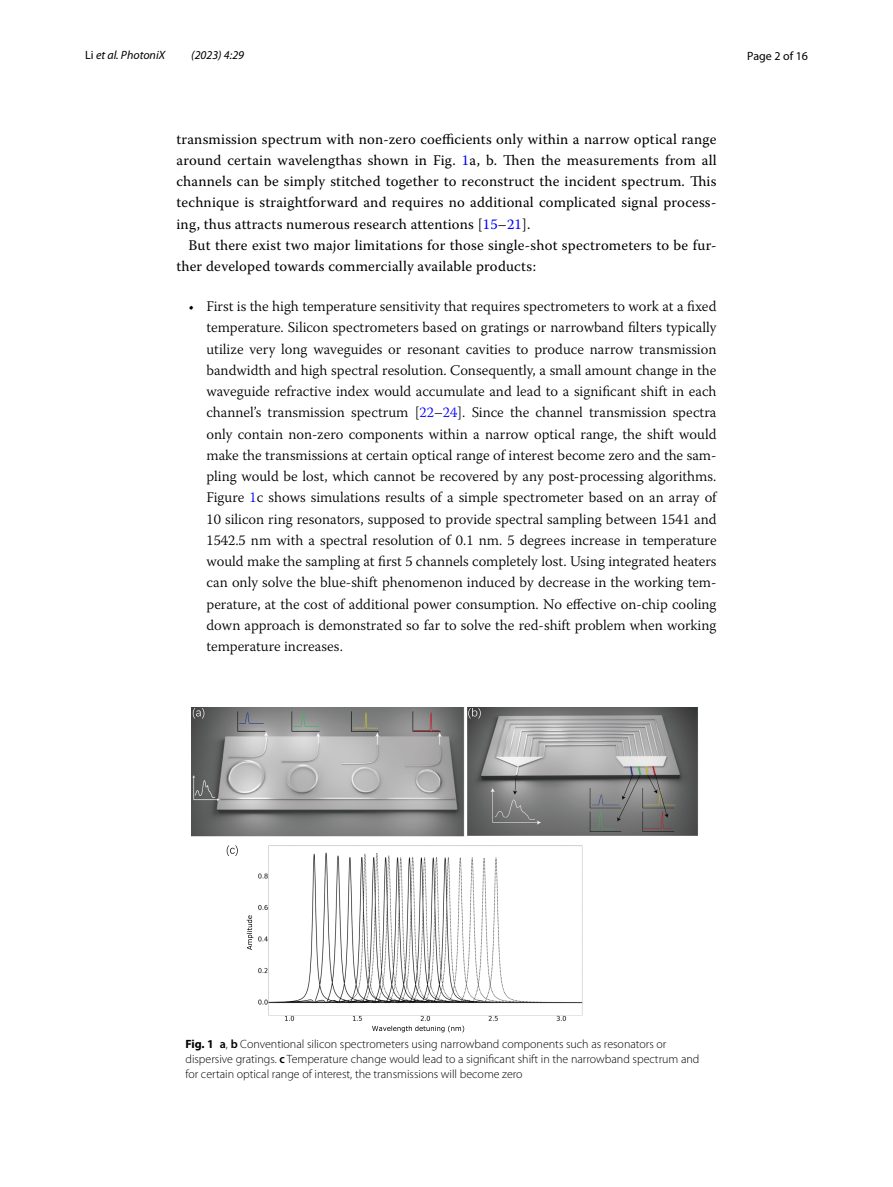
<style>
.page{position:relative;width:893px;height:1187px;background:#fff}
.page>*{position:absolute;margin:0;border:0;box-sizing:border-box;transform-origin:0 0}
.t1{font:300 14.7px/21.3px "Warnock Pro";color:#000;text-align:justify}
.t2{font:14.7px/21.3px "Warnock Pro";letter-spacing:.015em;color:#000;text-align:justify}
.t3{font:300 12px/15px "Myriad Pro";color:#000}
.t4{font:italic 12px "Myriad Pro";color:#000}
.t5{font:12px "Myriad Pro";color:#000}
.s1{font-style:normal}
.s2{color:#00f}
.s3{font-weight:700}
.s4{font-weight:600}
</style>
<div class="page">
<img style="left:191px;top:707px;width:507px;height:314px">
<svg style="left:193px;top:708px;width:11px;height:10px"></svg>
<svg style="left:468px;top:708px;width:13px;height:10px"></svg>
<svg style="left:227px;top:845px;width:11px;height:11px"></svg>
<svg style="left:372px;top:1025px;width:92px;height:7px"></svg>
<svg style="left:247px;top:915px;width:6px;height:34px"></svg>
<p class="t4" style="left:85px;top:48px;width:82px"><span class="s1">Li</span> et al. PhotoniX</p>
<p class="t4" style="left:191px;top:48px;width:54px">(2023) 4:29</p>
<p class="t5" style="left:747px;top:48px;width:62px">Page 2 of 16</p>
<p class="t2" style="left:176px;top:128px;width:542px">transmission spectrum with non-zero coefficients only within a narrow optical range around certain wavelengthas shown in Fig. <span class="s2">1</span>a, b. Then the measurements from all channels can be simply stitched together to reconstruct the incident spectrum. This technique is straightforward and requires no additional complicated signal process&shy;ing, thus attracts numerous research attentions [<span class="s2">15</span>–<span class="s2">21</span>].</p>
<p class="t2" style="left:176px;top:234px;width:542px;text-indent:12px">But there exist two major limitations for those single-shot spectrometers to be fur&shy;ther developed towards commercially available products:</p>
<p class="t1" style="left:206px;top:295px;width:512px;text-indent:-18px">• First is the high temperature sensitivity that requires spectrometers to work at a fixed temperature. Silicon spectrometers based on gratings or narrowband filters typically utilize very long waveguides or resonant cavities to produce narrow transmission bandwidth and high spectral resolution. Consequently, a small amount change in the waveguide refractive index would accumulate and lead to a significant shift in each channel’s transmission spectrum [<span class="s2">22</span>–<span class="s2">24</span>]. Since the channel transmission spectra only contain non-zero components within a narrow optical range, the shift would make the transmissions at certain optical range of interest become zero and the sam&shy;pling would be lost, which cannot be recovered by any post-processing algorithms.<br>Figure <span class="s2">1</span>c shows simulations results of a simple spectrometer based on an array of 10 silicon ring resonators, supposed to provide spectral sampling between 1541 and 1542.5 nm with a spectral resolution of 0.1 nm. 5 degrees increase in temperature would make the sampling at first 5 channels completely lost. Using integrated heaters can only solve the blue-shift phenomenon induced by decrease in the working tem&shy;perature, at the cost of additional power consumption. No effective on-chip cooling down approach is demonstrated so far to solve the red-shift problem when working temperature increases.</p>
<p class="t3" style="left:185px;top:1036px;width:515px"><span class="s3">Fig. 1</span> <span class="s4">a</span>, <span class="s4">b</span> Conventional silicon spectrometers using narrowband components such as resonators or dispersive gratings. <span class="s4">c</span> Temperature change would lead to a significant shift in the narrowband spectrum and for certain optical range of interest, the transmissions will become zero</p>
</div>
